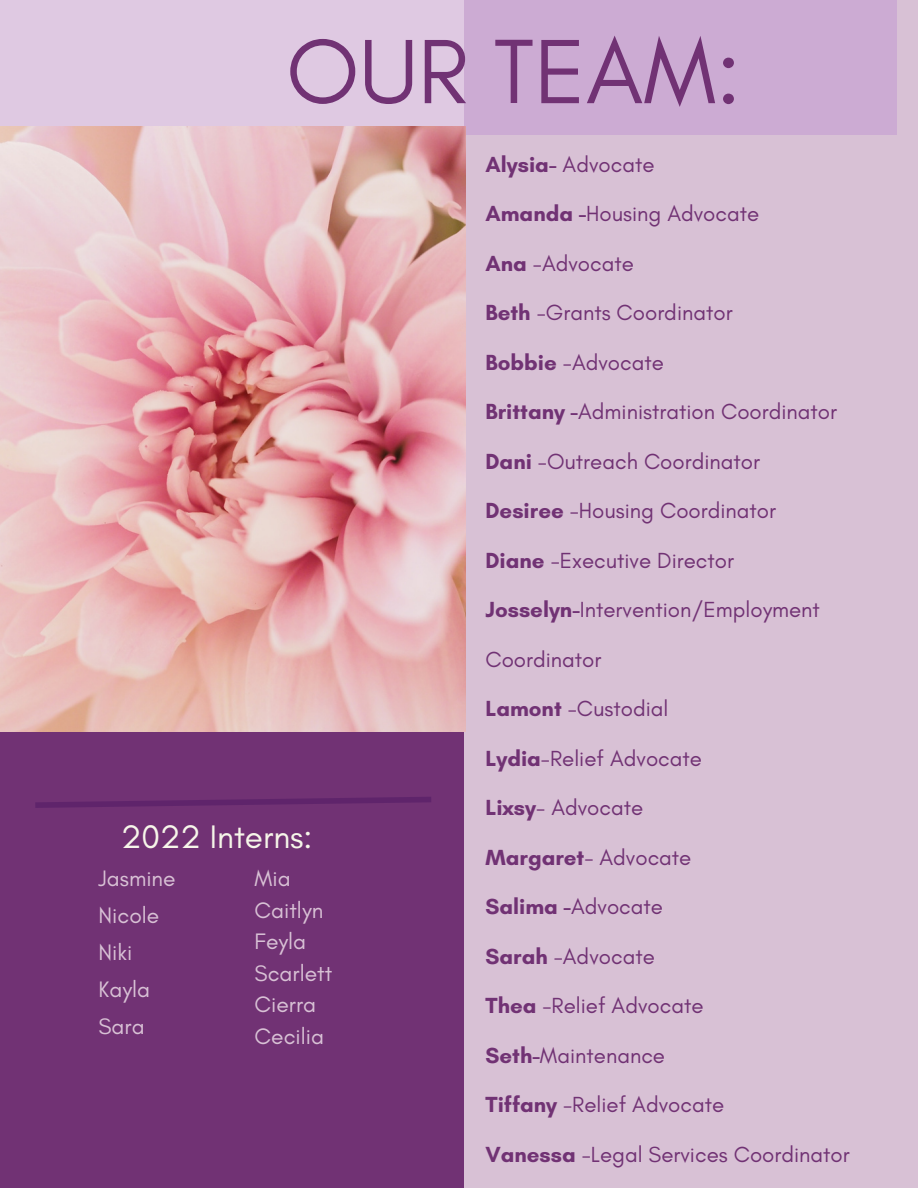
<style>
.page{position:relative;width:918px;height:1188px;background:#fff}
.page>*{position:absolute;margin:0;border:0;box-sizing:border-box;transform-origin:0 0}
.t1{font:93px "Glacial Indifference";color:#713274}
.t2{font:33.15px "Glacial Indifference";color:#f6f6e9}
.t3{font:22.8px "Glacial Indifference";color:#d8c1d5}
.t4{font:22.2px "Glacial Indifference";color:#713274}
.s1{font-weight:700}
</style>
<div class="page">
<div style="left:0;top:679px;width:532px;height:509px;background:#713274"></div>
<div style="left:464px;top:0;width:454px;height:1188px;background:#d8c1d5"></div>
<svg style="left:0;top:0;width:896px;height:135px;background:#d5bada"></svg>
<img style="left:0;top:127px;width:466px;height:605px">
<svg style="left:35px;top:797px;width:396px;height:11px"></svg>
<p class="t1" style="left:286px;top:15px;width:456px">OUR TEAM:</p>
<p class="t2" style="left:121px;top:816px;width:193px">2022 Interns:</p>
<p class="t3" style="left:99px;top:864px;width:79px">Jasmine</p>
<p class="t3" style="left:99px;top:901px;width:62px">Nicole</p>
<p class="t3" style="left:99px;top:938px;width:35px">Niki</p>
<p class="t3" style="left:99px;top:975px;width:53px">Kayla</p>
<p class="t3" style="left:99px;top:1012px;width:48px">Sara</p>
<p class="t3" style="left:255px;top:865px;width:38px">Mia</p>
<p class="t3" style="left:255px;top:896px;width:70px">Caitlyn</p>
<p class="t3" style="left:255px;top:928px;width:53px">Feyla</p>
<p class="t3" style="left:255px;top:959px;width:79px">Scarlett</p>
<p class="t3" style="left:255px;top:991px;width:63px">Cierra</p>
<p class="t3" style="left:255px;top:1022px;width:71px">Cecilia</p>
<p class="t4" style="left:485px;top:151px;width:171px"><span class="s1">Alysia-</span> Advocate</p>
<p class="t4" style="left:485px;top:200px;width:275px"><span class="s1">Amanda -</span>Housing Advocate</p>
<p class="t4" style="left:485px;top:250px;width:150px"><span class="s1">Ana</span> -Advocate</p>
<p class="t4" style="left:485px;top:299px;width:249px"><span class="s1">Beth</span> -Grants Coordinator</p>
<p class="t4" style="left:485px;top:349px;width:180px"><span class="s1">Bobbie</span> -Advocate</p>
<p class="t4" style="left:485px;top:398px;width:353px"><span class="s1">Brittany -</span>Administration Coordinator</p>
<p class="t4" style="left:485px;top:448px;width:276px"><span class="s1">Dani</span> -Outreach Coordinator</p>
<p class="t4" style="left:485px;top:497px;width:292px"><span class="s1">Desiree</span> -Housing Coordinator</p>
<p class="t4" style="left:485px;top:547px;width:250px"><span class="s1">Diane</span> -Executive Director</p>
<p class="t4" style="left:485px;top:596px;width:336px"><span class="s1">Josselyn-</span>Intervention/Employment</p>
<p class="t4" style="left:485px;top:646px;width:117px">Coordinator</p>
<p class="t4" style="left:485px;top:695px;width:184px"><span class="s1">Lamont</span> -Custodial</p>
<p class="t4" style="left:485px;top:745px;width:218px"><span class="s1">Lydia</span>-Relief Advocate</p>
<p class="t4" style="left:485px;top:794px;width:159px"><span class="s1">Lixsy</span>- Advocate</p>
<p class="t4" style="left:485px;top:844px;width:207px"><span class="s1">Margaret</span>- Advocate</p>
<p class="t4" style="left:485px;top:893px;width:179px"><span class="s1">Salima -</span>Advocate</p>
<p class="t4" style="left:485px;top:943px;width:171px"><span class="s1">Sarah</span> -Advocate</p>
<p class="t4" style="left:485px;top:992px;width:220px"><span class="s1">Thea</span> -Relief Advocate</p>
<p class="t4" style="left:485px;top:1042px;width:181px"><span class="s1">Seth-</span>Maintenance</p>
<p class="t4" style="left:485px;top:1091px;width:240px"><span class="s1">Tiffany</span> -Relief Advocate</p>
<p class="t4" style="left:485px;top:1141px;width:366px"><span class="s1">Vanessa</span> -Legal Services Coordinator</p>
</div>
